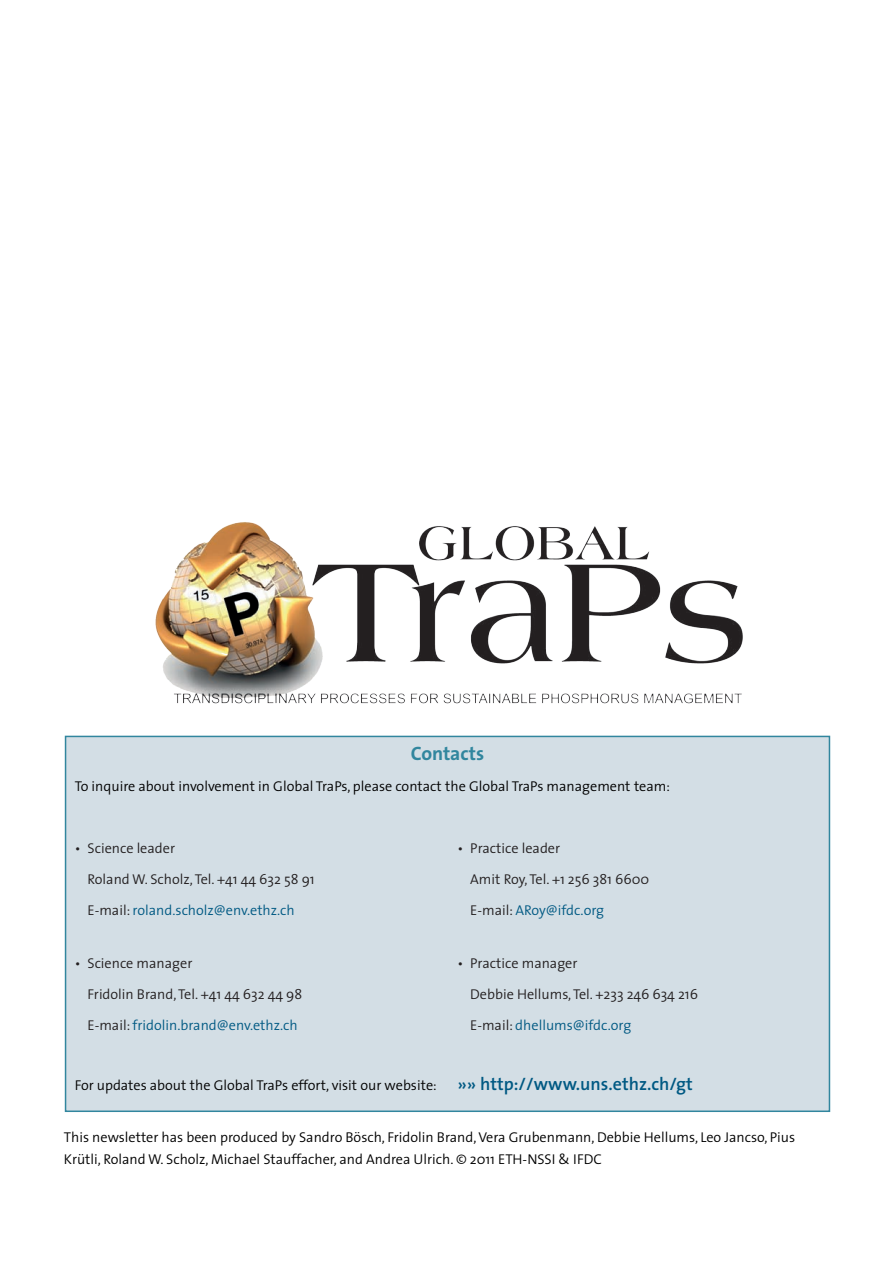
<style>
.page{position:relative;width:893px;height:1263px;background:#fff}
.page>*{position:absolute;margin:0;border:0;box-sizing:border-box;transform-origin:0 0}
.t1{font:700 19.5px "The Sans";letter-spacing:-.005em;color:#31869e}
.t2{font:300 14.25px/22.5px "The Sans";color:#000}
.t3{font:300 14.25px "The Sans";color:#231f20}
.t4{font:300 14.25px "The Sans";color:#005983}
.s1{color:#231f20}
.s2{font-weight:600;font-size:18px;color:#005983}
</style>
<div class="page">
<div style="left:66px;top:736px;width:763px;height:375px;background:#d3dee5"></div>
<div style="left:65px;top:736px;width:765px;height:376px;border:2px solid #31869e"></div>
<img style="left:155px;top:522px;width:588px;height:182px">
<h1 class="t1" style="left:411px;top:737px;width:75px">Contacts</h1>
<p class="t2" style="left:75px;top:774px;width:597px">To inquire about involvement in Global TraPs, please contact the Global TraPs management team:</p>
<p class="t3" style="left:75px;top:836px;width:102px">• Science leader</p>
<p class="t3" style="left:457px;top:836px;width:104px">• Practice leader</p>
<p class="t3" style="left:88px;top:867px;width:229px">Roland W. Scholz, Tel. +41 44 632 58 91</p>
<p class="t3" style="left:470px;top:867px;width:180px">Amit Roy, Tel. +1 256 381 6600</p>
<p class="t4" style="left:88px;top:898px;width:209px"><span class="s1">E-mail:</span> roland.scholz@env.ethz.ch</p>
<p class="t4" style="left:470px;top:898px;width:136px"><span class="s1">E-mail:</span> ARoy@ifdc.org</p>
<p class="t3" style="left:75px;top:952px;width:119px">• Science manager</p>
<p class="t3" style="left:457px;top:952px;width:122px">• Practice manager</p>
<p class="t3" style="left:87px;top:983px;width:216px">Fridolin Brand, Tel. +41 44 632 44 98</p>
<p class="t3" style="left:470px;top:983px;width:229px">Debbie Hellums, Tel. +233 246 634 216</p>
<p class="t4" style="left:87px;top:1014px;width:212px"><span class="s1">E-mail:</span> fridolin.brand@env.ethz.ch</p>
<p class="t4" style="left:470px;top:1014px;width:163px"><span class="s1">E-mail:</span> dhellums@ifdc.org</p>
<p class="t2" style="left:75px;top:1073px;width:620px">For updates about the Global TraPs effort, visit our website: <span class="s2">»» http://www.uns.ethz.ch/gt</span></p>
<p class="t2" style="left:64px;top:1125px;width:733px">This newsletter has been produced by Sandro Bösch, Fridolin Brand, Vera Grubenmann, Debbie Hellums, Leo Jancso, Pius<br>Krütli, Roland W. Scholz, Michael Stauffacher, and Andrea Ulrich. © 2011 ETH-NSSI &amp; IFDC</p>
</div>
